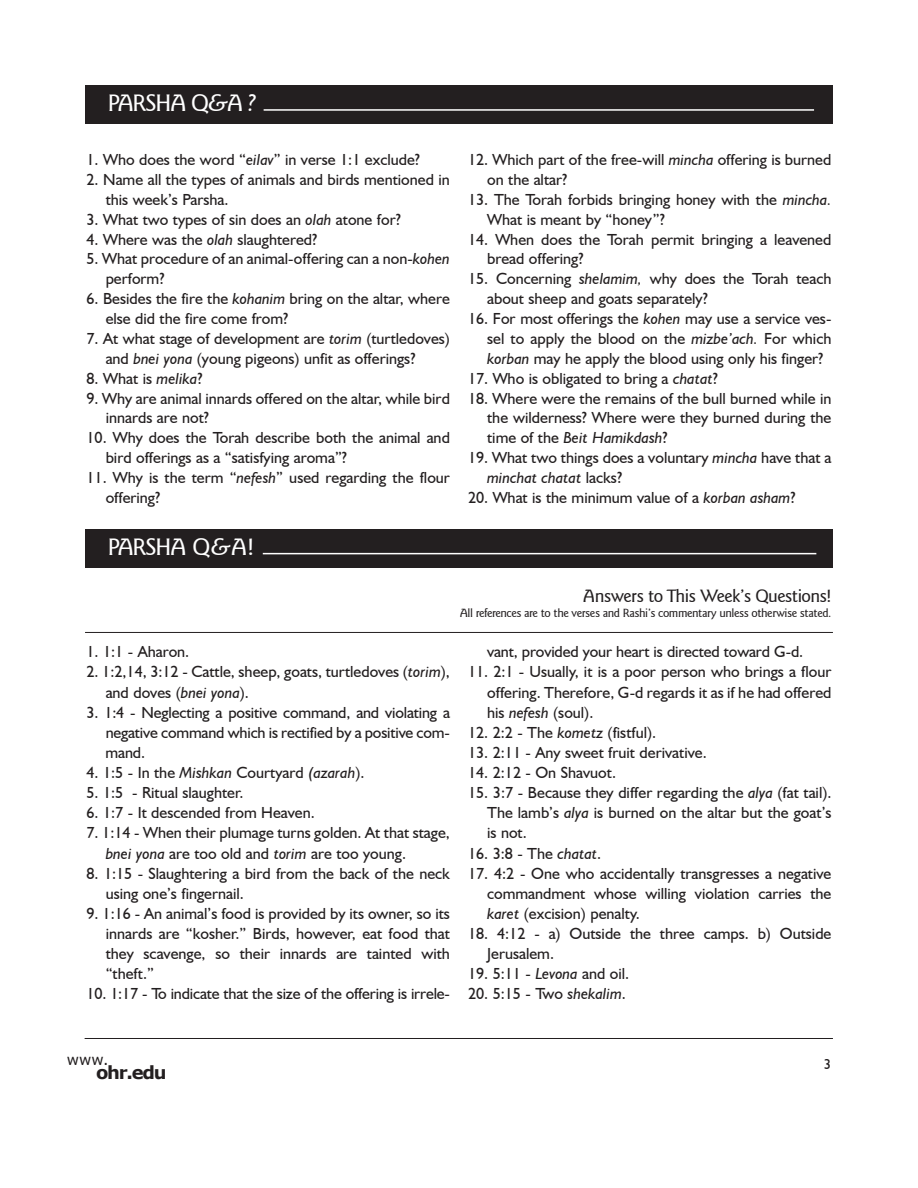
<style>
.page{position:relative;width:918px;height:1188px;background:#fff}
.page>*{position:absolute;margin:0;border:0;box-sizing:border-box;transform-origin:0 0}
.t1{font:500 24px "Goudy Sans IT Cby BT";letter-spacing:-.055em;color:#fff}
.t2{font:500 18px "Goudy Sans IT Cby BT";letter-spacing:-.035em;color:#231f20}
.t3{font:700 18px "Verdana";letter-spacing:-.07em;color:#231f20}
.t4{font:16.05px/19.8px "Humanist 521 BT";color:#231f20}
.t5{font:15px "Verdana";color:#231f20}
.t6{font:14.25px "Humanist 521 BT";color:#231f20}
.t7{font:500 12px "Goudy Sans IT Cby BT";letter-spacing:-.035em;color:#231f20}
.s1{font-style:italic}
</style>
<div class="page">
<hr style="left:85px;top:1038px;width:748px;height:1px;background:#231f20">
<div style="left:85px;top:85px;width:748px;height:38px;background:#231f20"></div>
<div style="left:85px;top:529px;width:748px;height:39px;background:#231f20"></div>
<hr style="left:264px;top:109px;width:550px;height:2px;background:#fff">
<hr style="left:263px;top:553px;width:553px;height:1px;background:#fff">
<hr style="left:85px;top:632px;width:748px;height:1px;background:#231f20">
<h1 class="t1" style="left:108px;top:88px;width:150px">parsha Q<span class="s1">&amp;</span>a <span class="s1">?</span></h1>
<p class="t4" style="left:87px;top:149px;width:335px">1. Who does the word “<span class="s1">eilav</span>” in verse 1:1 exclude?</p>
<p class="t4" style="left:106px;top:169px;width:346px;text-indent:-19px">2. Name all the types of animals and birds mentioned in this week’s Parsha.</p>
<p class="t4" style="left:87px;top:209px;width:316px">3. What two types of sin does an <span class="s1">olah</span> atone for?</p>
<p class="t4" style="left:87px;top:229px;width:232px">4. Where was the <span class="s1">olah</span> slaughtered?</p>
<p class="t4" style="left:106px;top:249px;width:346px;text-indent:-19px">5. What procedure of an animal-offering can a non-<span class="s1">kohen </span>perform?</p>
<p class="t4" style="left:106px;top:289px;width:346px;text-indent:-19px">6. Besides the fire the <span class="s1">kohanim</span> bring on the altar, where else did the fire come from?</p>
<p class="t4" style="left:106px;top:328px;width:346px;text-indent:-19px">7. At what stage of development are <span class="s1">torim</span> (turtledoves) and <span class="s1">bnei yona</span> (young pigeons) unfit as offerings?</p>
<p class="t4" style="left:87px;top:368px;width:117px">8. What is <span class="s1">melika</span>?</p>
<p class="t4" style="left:106px;top:388px;width:346px;text-indent:-19px">9. Why are animal innards offered on the altar, while bird innards are not?</p>
<p class="t4" style="left:106px;top:428px;width:346px;text-indent:-19px">10. Why does the Torah describe both the animal and bird offerings as a “satisfying aroma”?</p>
<p class="t4" style="left:106px;top:467px;width:346px;text-indent:-19px">11. Why is the term “<span class="s1">nefesh</span>” used regarding the flour offering?</p>
<p class="t4" style="left:487px;top:149px;width:346px;text-indent:-19px">12. Which part of the free-will <span class="s1">mincha</span> offering is burned on the altar?</p>
<p class="t4" style="left:487px;top:189px;width:346px;text-indent:-19px">13. The Torah forbids bringing honey with the <span class="s1">mincha.<br></span>What is meant by “honey”?</p>
<p class="t4" style="left:487px;top:229px;width:346px;text-indent:-19px">14. When does the Torah permit bringing a leavened bread offering?</p>
<p class="t4" style="left:487px;top:269px;width:346px;text-indent:-19px">15. Concerning <span class="s1">shelamim,</span> why does the Torah teach about sheep and goats separately?</p>
<p class="t4" style="left:487px;top:308px;width:346px;text-align:justify;text-indent:-19px">16. For most offerings the <span class="s1">kohen</span> may use a service ves&shy;sel to apply the blood on the <span class="s1">mizbe’ach.</span> For which <span class="s1">korban</span> may he apply the blood using only his finger?</p>
<p class="t4" style="left:468px;top:368px;width:251px">17. Who is obligated to bring a <span class="s1">chatat</span>?</p>
<p class="t4" style="left:487px;top:388px;width:346px;text-align:justify;text-indent:-19px">18. Where were the remains of the bull burned while in the wilderness? Where were they burned during the time of the <span class="s1">Beit Hamikdash</span>?</p>
<p class="t4" style="left:487px;top:447px;width:346px;text-indent:-19px">19. What two things does a voluntary <span class="s1">mincha</span> have that a <span class="s1">minchat chatat</span> lacks?</p>
<p class="t4" style="left:468px;top:487px;width:329px">20. What is the minimum value of a <span class="s1">korban asham</span>?</p>
<h1 class="t1" style="left:108px;top:532px;width:148px">parsha Q<span class="s1">&amp;</span>a!</h1>
<p class="t2" style="left:583px;top:584px;width:250px">answers to This week’s Questions!</p>
<p class="t7" style="left:460px;top:605px;width:373px">all references are to the verses and rashi’s commentary unless otherwise stated.</p>
<p class="t4" style="left:87px;top:642px;width:104px">1. 1:1 - Aharon.</p>
<p class="t4" style="left:106px;top:662px;width:346px;text-indent:-19px">2. 1:2,14, 3:12 - Cattle, sheep, goats, turtledoves (<span class="s1">torim</span>), and doves (<span class="s1">bnei yona</span>).</p>
<p class="t4" style="left:106px;top:702px;width:346px;text-align:justify;text-indent:-19px">3. 1:4 - Neglecting a positive command, and violating a negative command which is rectified by a positive com&shy;mand.</p>
<p class="t4" style="left:87px;top:762px;width:279px">4. 1:5 - In the <span class="s1">Mishkan</span> Courtyard <span class="s1">(azarah</span>).</p>
<p class="t4" style="left:87px;top:782px;width:159px">5. 1:5 - Ritual slaughter.</p>
<p class="t4" style="left:87px;top:803px;width:230px">6. 1:7 - It descended from Heaven.</p>
<p class="t4" style="left:106px;top:823px;width:346px;text-indent:-19px">7. 1:14 - When their plumage turns golden. At that stage, <span class="s1">bnei yona</span> are too old and <span class="s1">torim</span> are too young.</p>
<p class="t4" style="left:106px;top:863px;width:346px;text-indent:-19px">8. 1:15 - Slaughtering a bird from the back of the neck using one’s fingernail.</p>
<p class="t4" style="left:106px;top:903px;width:346px;text-align:justify;text-indent:-19px">9. 1:16 - An animal’s food is provided by its owner, so its innards are “kosher.” Birds, however, eat food that they scavenge, so their innards are tainted with “theft.”</p>
<p class="t4" style="left:87px;top:984px;width:365px">10. 1:17 - To indicate that the size of the offering is irrele-</p>
<p class="t4" style="left:487px;top:642px;width:318px">vant, provided your heart is directed toward G-d.</p>
<p class="t4" style="left:487px;top:662px;width:346px;text-align:justify;text-indent:-19px">11. 2:1 - Usually, it is a poor person who brings a flour offering. Therefore, G-d regards it as if he had offered his <span class="s1">nefesh</span> (soul).</p>
<p class="t4" style="left:468px;top:722px;width:190px">12. 2:2 - The <span class="s1">kometz</span> (fistful).</p>
<p class="t4" style="left:468px;top:742px;width:240px">13. 2:11 - Any sweet fruit derivative.</p>
<p class="t4" style="left:468px;top:762px;width:150px">14. 2:12 - On Shavuot.</p>
<p class="t4" style="left:487px;top:782px;width:346px;text-align:justify;text-indent:-19px">15. 3:7 - Because they differ regarding the <span class="s1">alya</span> (fat tail).<br>The lamb’s <span class="s1">alya</span> is burned on the altar but the goat’s is not.</p>
<p class="t4" style="left:468px;top:843px;width:135px">16. 3:8 - The <span class="s1">chatat</span>.</p>
<p class="t4" style="left:487px;top:863px;width:346px;text-align:justify;text-indent:-19px">17. 4:2 - One who accidentally transgresses a negative commandment whose willing violation carries the <span class="s1">karet</span> (excision) penalty.</p>
<p class="t4" style="left:487px;top:923px;width:346px;text-indent:-19px">18. 4:12 - a) Outside the three camps. b) Outside<br>Jerusalem.</p>
<p class="t4" style="left:468px;top:964px;width:163px">19. 5:11 - <span class="s1">Levona</span> and oil.</p>
<p class="t4" style="left:468px;top:984px;width:159px">20. 5:15 - Two <span class="s1">shekalim</span>.</p>
<p class="t5" style="left:67px;top:1050px;width:43px">www.</p>
<p class="t6" style="left:824px;top:1055px;width:9px">3</p>
<p class="t3" style="left:96px;top:1061px;width:72px">ohr.edu</p>
</div>
